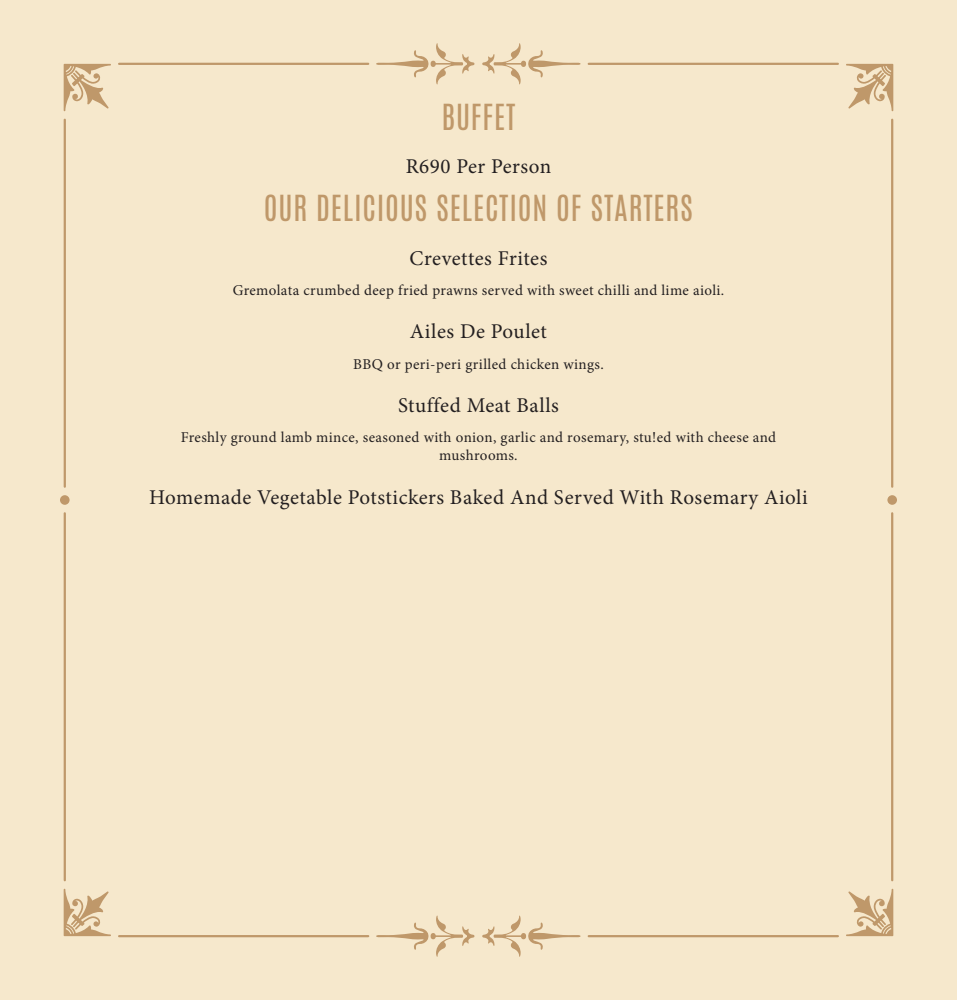
<style>
.page{position:relative;width:957px;height:1000px;background:#fff}
.page>*{position:absolute;margin:0;border:0;box-sizing:border-box;transform-origin:0 0}
.t1{font:30px "Antonio";letter-spacing:.025em;color:#bf986a}
.t2{font:21px "Minion Pro";letter-spacing:.025em;color:#231f20}
.t3{font:15px "Minion Pro";letter-spacing:.025em;color:#231f20}
</style>
<div class="page">
<div style="left:0;top:0;width:957px;height:999px;background:#f6e8cc"></div>
<hr style="left:119px;top:63px;width:249px;height:2px;background:#bf986a">
<hr style="left:589px;top:63px;width:249px;height:2px;background:#bf986a">
<svg style="left:482px;top:43px;width:98px;height:42px"></svg>
<svg style="left:376px;top:43px;width:99px;height:42px"></svg>
<svg style="left:64px;top:64px;width:47px;height:47px"></svg>
<hr style="left:64px;top:120px;width:2px;height:366px;background:#bf986a">
<div style="left:60px;top:495px;width:10px;height:9px;background:#bf986a;border-radius:50%"></div>
<svg style="left:64px;top:888px;width:47px;height:47px"></svg>
<hr style="left:64px;top:513px;width:2px;height:367px;background:#bf986a">
<svg style="left:846px;top:888px;width:47px;height:47px"></svg>
<hr style="left:891px;top:513px;width:2px;height:367px;background:#bf986a">
<div style="left:887px;top:495px;width:10px;height:9px;background:#bf986a;border-radius:50%"></div>
<svg style="left:846px;top:64px;width:47px;height:47px"></svg>
<hr style="left:891px;top:120px;width:2px;height:366px;background:#bf986a">
<hr style="left:119px;top:934px;width:249px;height:3px;background:#bf986a">
<hr style="left:589px;top:934px;width:249px;height:3px;background:#bf986a">
<svg style="left:482px;top:915px;width:98px;height:42px"></svg>
<svg style="left:376px;top:915px;width:99px;height:42px"></svg>
<p class="t1" style="left:441px;top:95px;width:76px">BUFFET</p>
<p class="t2" style="left:406px;top:152px;width:147px">R690 Per Person</p>
<p class="t1" style="left:264px;top:186px;width:430px">OUR DELICIOUS SELECTION OF STARTERS</p>
<p class="t2" style="left:409px;top:244px;width:139px">Crevettes Frites</p>
<p class="t3" style="left:233px;top:280px;width:493px">Gremolata crumbed deep fried prawns served with sweet chilli and lime aioli.</p>
<p class="t2" style="left:410px;top:317px;width:139px">Ailes De Poulet</p>
<p class="t3" style="left:353px;top:353px;width:252px">BBQ or peri-peri grilled chicken wings.</p>
<p class="t2" style="left:398px;top:391px;width:162px">Stuffed Meat Balls</p>
<p class="t3" style="left:181px;top:427px;width:597px">Freshly ground lamb mince, seasoned with onion, garlic and rosemary, stu!ed with cheese and</p>
<p class="t3" style="left:439px;top:445px;width:80px">mushrooms.</p>
<p class="t2" style="left:149px;top:482px;width:660px">Homemade Vegetable Potstickers Baked And Served With Rosemary Aioli</p>
</div>
